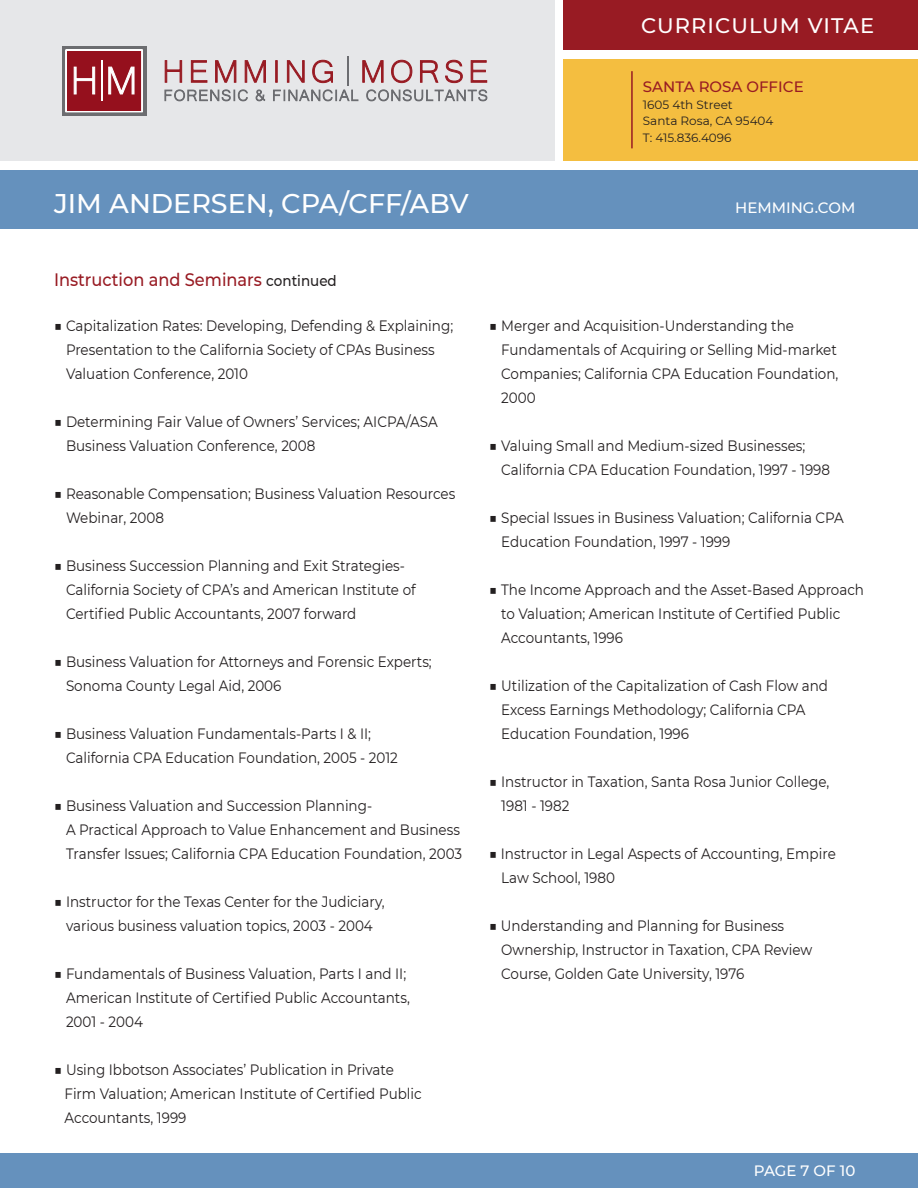
<style>
.page{position:relative;width:918px;height:1188px;background:#fff}
.page>*{position:absolute;margin:0;border:0;box-sizing:border-box;transform-origin:0 0}
.t1{font:500 27px "Montserrat";color:#fff}
.t2{font:500 21px "Montserrat";letter-spacing:.05em;color:#fff}
.t3{font:500 18px "Montserrat";color:#981b23;scale:.9 1}
.t4{font:15px/24px "Montserrat";color:#231f20;scale:.9 1}
.t5{font:500 15px "Montserrat";color:#fff}
.t6{font:500 15px "Montserrat";color:#981b23}
.t7{font:12px "Montserrat";color:#231f20}
.s1{font-size:15px;color:#231f20}
</style>
<div class="page">
<div style="left:0;top:1153px;width:918px;height:35px;background:#6591bd"></div>
<div style="left:564px;top:0;width:354px;height:49px;background:#981b23"></div>
<div style="left:0;top:0;width:554px;height:160px;background:#e6e7e9"></div>
<div style="left:564px;top:59px;width:354px;height:101px;background:#f4be40"></div>
<svg style="left:165px;top:89px;width:83px;height:12px"></svg>
<svg style="left:256px;top:90px;width:9px;height:11px"></svg>
<svg style="left:273px;top:89px;width:85px;height:12px"></svg>
<svg style="left:366px;top:89px;width:121px;height:12px"></svg>
<svg style="left:164px;top:60px;width:18px;height:23px"></svg>
<svg style="left:191px;top:60px;width:17px;height:23px"></svg>
<svg style="left:215px;top:60px;width:22px;height:23px"></svg>
<svg style="left:244px;top:60px;width:22px;height:23px"></svg>
<div style="left:275px;top:60px;width:3px;height:23px;background:#981b23;border:1px solid #981b23"></div>
<svg style="left:287px;top:60px;width:18px;height:23px"></svg>
<svg style="left:312px;top:60px;width:21px;height:23px"></svg>
<hr style="left:347px;top:56px;width:1px;height:30px;background:#6c6d71">
<svg style="left:362px;top:60px;width:22px;height:23px"></svg>
<svg style="left:391px;top:60px;width:22px;height:23px"></svg>
<svg style="left:420px;top:60px;width:19px;height:23px"></svg>
<svg style="left:445px;top:59px;width:18px;height:24px"></svg>
<svg style="left:470px;top:60px;width:17px;height:23px"></svg>
<div style="left:62px;top:46px;width:85px;height:70px;background:#6c6d70"></div>
<svg style="left:65px;top:49px;width:78px;height:64px;background:#ac4650"></svg>
<hr style="left:631px;top:71px;width:2px;height:77px;background:#981b23">
<div style="left:0;top:170px;width:918px;height:59px;background:#6591bd"></div>
<p class="t1" style="left:54px;top:185px;width:416px">JIM ANDERSEN, CPA/CFF/ABV</p>
<p class="t2" style="left:641px;top:11px;width:234px">CURRICULUM VITAE</p>
<p class="t6" style="left:643px;top:76px;width:162px">SANTA ROSA OFFICE</p>
<p class="t7" style="left:643px;top:96px;width:91px">1605 4th Street</p>
<p class="t7" style="left:643px;top:113px;width:132px">Santa Rosa, CA 95404</p>
<p class="t7" style="left:643px;top:129px;width:90px">T: 415.836.4096</p>
<p class="t5" style="left:735px;top:197px;width:122px">HEMMING.COM</p>
<p class="t3" style="left:54px;top:267px;width:316px">Instruction and Seminars <span class="s1">continued</span></p>
<p class="t4" style="left:66px;top:313px;width:432px;text-indent:-12px">■ Capitalization Rates: Developing, Defending &amp; Explaining;<br>Presentation to the California Society of CPAs Business<br>Valuation Conference, 2010</p>
<p class="t4" style="left:66px;top:409px;width:415px;text-indent:-12px">■ Determining Fair Value of Owners’ Services; AICPA/ASA<br>Business Valuation Conference, 2008</p>
<p class="t4" style="left:66px;top:481px;width:434px;text-indent:-12px">■ Reasonable Compensation; Business Valuation Resources<br>Webinar, 2008</p>
<p class="t4" style="left:54px;top:553px;width:391px">■ Business Succession Planning and Exit Strategies-</p>
<p class="t4" style="left:66px;top:577px;width:390px">California Society of CPA’s and American Institute of<br>Certified Public Accountants, 2007 forward</p>
<p class="t4" style="left:54px;top:649px;width:421px">■ Business Valuation for Attorneys and Forensic Experts;</p>
<p class="t4" style="left:66px;top:673px;width:241px">Sonoma County Legal Aid, 2006</p>
<p class="t4" style="left:54px;top:721px;width:354px">■ Business Valuation Fundamentals-Parts I &amp; II;</p>
<p class="t4" style="left:66px;top:745px;width:370px">California CPA Education Foundation, 2005 - 2012</p>
<p class="t4" style="left:54px;top:793px;width:355px">■ Business Valuation and Succession Planning-</p>
<p class="t4" style="left:66px;top:817px;width:442px">A Practical Approach to Value Enhancement and Business<br>Transfer Issues; California CPA Education Foundation, 2003</p>
<p class="t4" style="left:54px;top:889px;width:369px">■ Instructor for the Texas Center for the Judiciary,</p>
<p class="t4" style="left:66px;top:913px;width:343px">various business valuation topics, 2003 - 2004</p>
<p class="t4" style="left:66px;top:961px;width:384px;text-indent:-12px">■ Fundamentals of Business Valuation, Parts I and II;<br>American Institute of Certified Public Accountants,<br>2001 - 2004</p>
<p class="t4" style="left:65px;top:1057px;width:398px;text-indent:-11px">■ Using Ibbotson Associates’ Publication in Private<br>Firm Valuation; American Institute of Certified Public<br>Accountants, 1999</p>
<p class="t4" style="left:501px;top:313px;width:376px;text-indent:-12px">■ Merger and Acquisition-Understanding the Fundamentals of Acquiring or Selling Mid-market Companies; California CPA Education Foundation, 2000</p>
<p class="t4" style="left:489px;top:433px;width:353px">■ Valuing Small and Medium-sized Businesses;</p>
<p class="t4" style="left:501px;top:457px;width:367px">California CPA Education Foundation, 1997 - 1998</p>
<p class="t4" style="left:501px;top:505px;width:382px;text-indent:-12px">■ Special Issues in Business Valuation; California CPA<br>Education Foundation, 1997 - 1999</p>
<p class="t4" style="left:489px;top:577px;width:418px">■ The Income Approach and the Asset-Based Approach</p>
<p class="t4" style="left:501px;top:601px;width:378px">to Valuation; American Institute of Certified Public<br>Accountants, 1996</p>
<p class="t4" style="left:501px;top:673px;width:365px;text-indent:-12px">■ Utilization of the Capitalization of Cash Flow and<br>Excess Earnings Methodology; California CPA<br>Education Foundation, 1996</p>
<p class="t4" style="left:489px;top:769px;width:380px">■ Instructor in Taxation, Santa Rosa Junior College,</p>
<p class="t4" style="left:501px;top:793px;width:77px">1981 - 1982</p>
<p class="t4" style="left:501px;top:841px;width:373px;text-indent:-12px">■ Instructor in Legal Aspects of Accounting, Empire<br>Law School, 1980</p>
<p class="t4" style="left:501px;top:913px;width:347px;text-indent:-12px">■ Understanding and Planning for Business<br>Ownership, Instructor in Taxation, CPA Review<br>Course, Golden Gate University, 1976</p>
<p class="t5" style="left:754px;top:1160px;width:103px">PAGE 7 OF 10</p>
</div>
